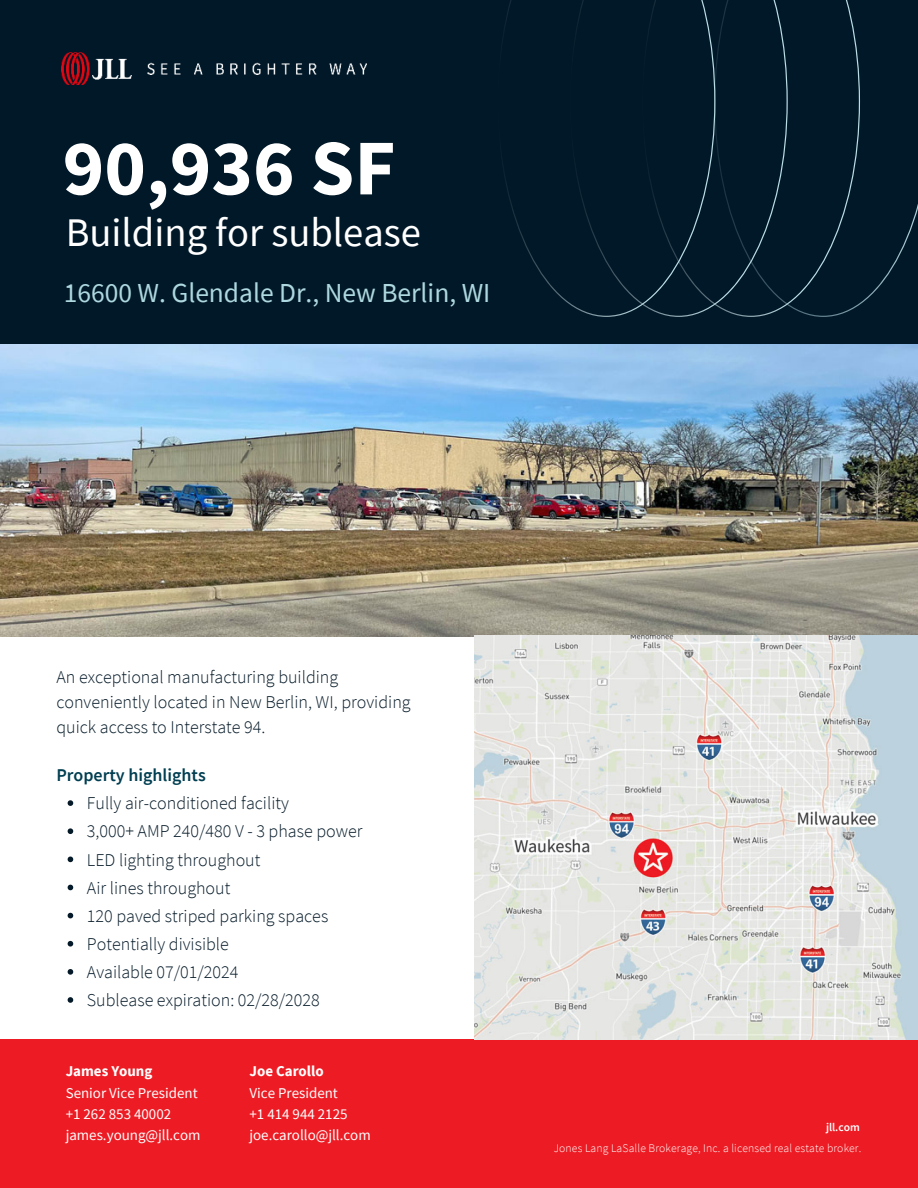
<style>
.page{position:relative;width:918px;height:1188px;background:#fff}
.page>*{position:absolute;margin:0;border:0;box-sizing:border-box;transform-origin:0 0}
.t1{font:700 78.9px "Source Sans Pro";color:#fff}
.t2{font:40.65px "Source Sans Pro";color:#fff}
.t3{font:27.45px "Source Sans Pro";color:#aed8e0}
.t4{font:300 18px/28.2px "Source Sans Pro";color:#051a28}
.t5{font:600 18px "Source Sans Pro";color:#003e51}
.t6{font:15px/21.3px "Source Sans Pro";color:#fff}
.t7{font:700 15px "Source Sans Pro";color:#fff}
.t8{font:300 11.7px "Source Sans Pro";letter-spacing:.01em;color:#fff}
.t9{font:600 11.55px "Source Sans Pro";color:#fff}
</style>
<div class="page">
<img style="left:0;top:344px;width:918px;height:292px">
<div style="left:0;top:0;width:918px;height:344px;background:#011828"></div>
<img style="left:62px;top:53px;width:305px;height:31px">
<div style="left:0;top:1040px;width:918px;height:148px;background:#ed1c24"></div>
<svg style="left:788px;top:0;width:72px;height:317px"></svg>
<svg style="left:715px;top:0;width:73px;height:317px"></svg>
<svg style="left:504px;top:0;width:211px;height:317px"></svg>
<svg style="left:68px;top:800px;width:5px;height:6px"></svg>
<svg style="left:68px;top:828px;width:5px;height:6px"></svg>
<svg style="left:68px;top:857px;width:5px;height:5px"></svg>
<svg style="left:68px;top:885px;width:5px;height:5px"></svg>
<svg style="left:68px;top:913px;width:5px;height:5px"></svg>
<svg style="left:68px;top:941px;width:5px;height:6px"></svg>
<svg style="left:68px;top:969px;width:5px;height:6px"></svg>
<svg style="left:68px;top:997px;width:5px;height:6px"></svg>
<img style="left:474px;top:636px;width:443px;height:404px">
<h1 class="t1" style="left:63px;top:115px;width:335px">90,936 SF</h1>
<h2 class="t2" style="left:66px;top:207px;width:357px">Building for sublease</h2>
<h3 class="t3" style="left:64px;top:276px;width:428px">16600 W. Glendale Dr., New Berlin, WI</h3>
<p class="t4" style="left:56px;top:665px;width:356px;line-height:24.8px">An exceptional manufacturing building conveniently located in New Berlin, WI, providing quick access to Interstate 94.</p>
<p class="t5" style="left:56px;top:763px;width:151px">Property highlights</p>
<p class="t4" style="left:87px;top:789px;width:277px">Fully air-conditioned facility<br>3,000+ AMP 240/480 V - 3 phase power<br>LED lighting throughout<br>Air lines throughout<br>120 paved striped parking spaces<br>Potentially divisible<br>Available 07/01/2024<br>Sublease expiration: 02/28/2028</p>
<p class="t7" style="left:66px;top:1061px;width:88px">James Young</p>
<p class="t6" style="left:66px;top:1082px;width:136px">Senior Vice President +1 262 853 40002 james.young@jll.com</p>
<p class="t7" style="left:250px;top:1061px;width:76px">Joe Carollo</p>
<p class="t6" style="left:250px;top:1082px;width:123px">Vice President<br>+1 414 944 2125 joe.carollo@jll.com</p>
<p class="t9" style="left:826px;top:1120px;width:35px">jll.com</p>
<p class="t8" style="left:554px;top:1141px;width:309px">Jones Lang LaSalle Brokerage, Inc. a licensed real estate broker.</p>
</div>
